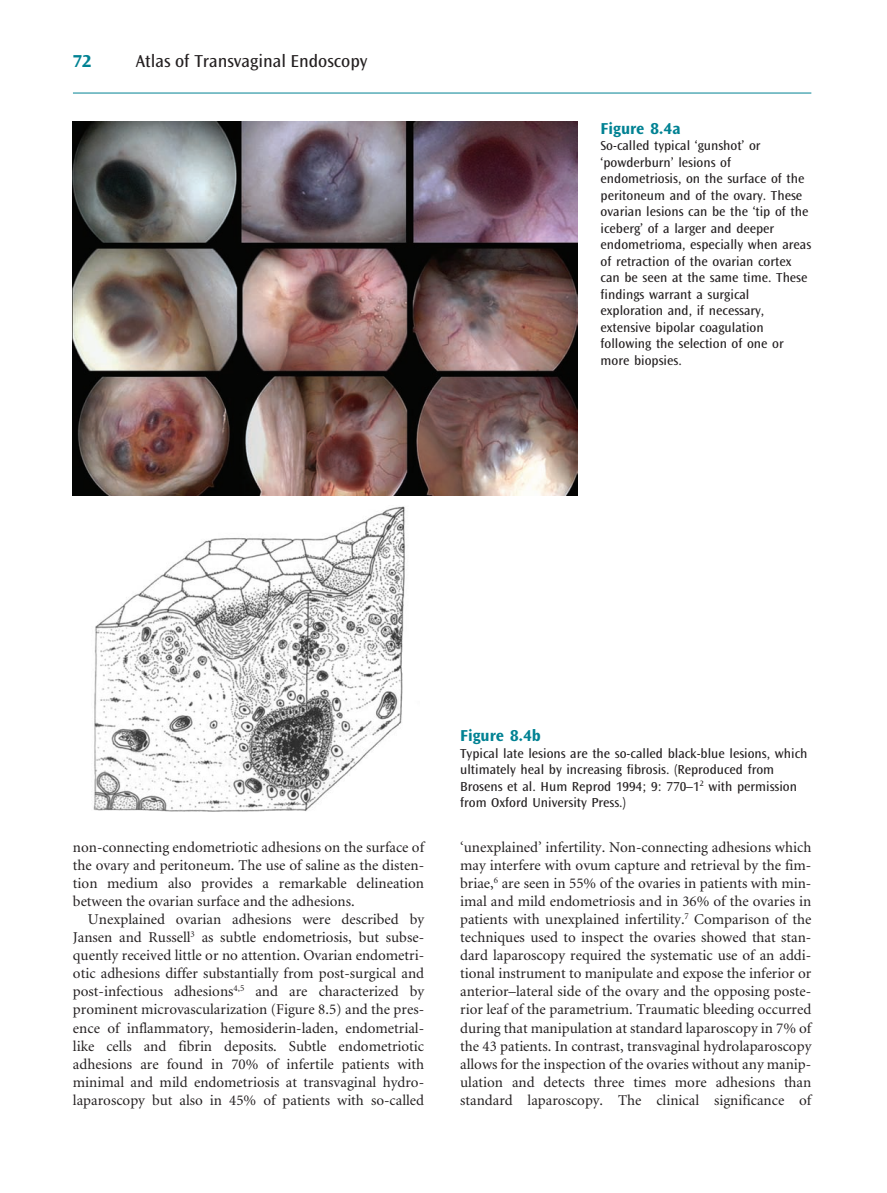
<style>
.page{position:relative;width:887px;height:1193px;background:#fff}
.page>*{position:absolute;margin:0;border:0;box-sizing:border-box;transform-origin:0 0}
.t1{font:18px "Ocean Sans";color:#231f20}
.t2{font:700 18px "Ocean Sans";color:#008293}
.t3{font:700 16.5px "Ocean Sans";color:#008293}
.t4{font:15px/18px "Minion";color:#231f20;text-align:justify}
.t5{font:13.5px/16.5px "Ocean Sans";color:#231f20}
</style>
<div class="page">
<img style="left:72px;top:92px;width:740px;height:720px">
<p class="t2" style="left:73px;top:54px;width:20px">72</p>
<p class="t1" style="left:136px;top:54px;width:233px">Atlas of Transvaginal Endoscopy</p>
<p class="t3" style="left:600px;top:122px;width:81px">Figure 8.4a</p>
<p class="t5" style="left:600px;top:138px;width:212px">So-called typical ‘gunshot’ or ‘powderburn’ lesions of endometriosis, on the surface of the peritoneum and of the ovary. These ovarian lesions can be the ‘tip of the iceberg’ of a larger and deeper endometrioma, especially when areas of retraction of the ovarian cortex can be seen at the same time. These findings warrant a surgical exploration and, if necessary, extensive bipolar coagulation following the selection of one or more biopsies.</p>
<p class="t4" style="left:73px;top:840px;width:353px">non-connecting endometriotic adhesions on the surface of the ovary and peritoneum. The use of saline as the disten&shy;tion medium also provides a remarkable delineation between the ovarian surface and the adhesions.</p>
<p class="t4" style="left:73px;top:912px;width:353px;text-indent:15px">Unexplained ovarian adhesions were described by Jansen and Russell<sup>3</sup> as subtle endometriosis, but subse&shy;quently received little or no attention. Ovarian endometri&shy;otic adhesions differ substantially from post-surgical and post-infectious adhesions<sup>4,5</sup> and are characterized by prominent microvascularization (Figure 8.5) and the pres&shy;ence of inflammatory, hemosiderin-laden, endometrial&shy;like cells and fibrin deposits. Subtle endometriotic adhesions are found in 70% of infertile patients with minimal and mild endometriosis at transvaginal hydro&shy;laparoscopy but also in 45% of patients with so-called</p>
<p class="t3" style="left:460px;top:729px;width:82px">Figure 8.4b</p>
<p class="t5" style="left:460px;top:746px;width:349px">Typical late lesions are the so-called black-blue lesions, which ultimately heal by increasing fibrosis. (Reproduced from Brosens et al. Hum Reprod 1994; 9: 770–1<sup>2</sup> with permission from Oxford University Press.)</p>
<p class="t4" style="left:460px;top:840px;width:353px">‘unexplained’ infertility. Non-connecting adhesions which may interfere with ovum capture and retrieval by the fim&shy;briae,<sup>6</sup> are seen in 55% of the ovaries in patients with min&shy;imal and mild endometriosis and in 36% of the ovaries in patients with unexplained infertility.<sup>7</sup> Comparison of the techniques used to inspect the ovaries showed that stan&shy;dard laparoscopy required the systematic use of an addi&shy;tional instrument to manipulate and expose the inferior or anterior–lateral side of the ovary and the opposing poste&shy;rior leaf of the parametrium. Traumatic bleeding occurred during that manipulation at standard laparoscopy in 7% of the 43 patients. In contrast, transvaginal hydrolaparoscopy allows for the inspection of the ovaries without any manip&shy;ulation and detects three times more adhesions than standard laparoscopy. The clinical significance of</p>
</div>
